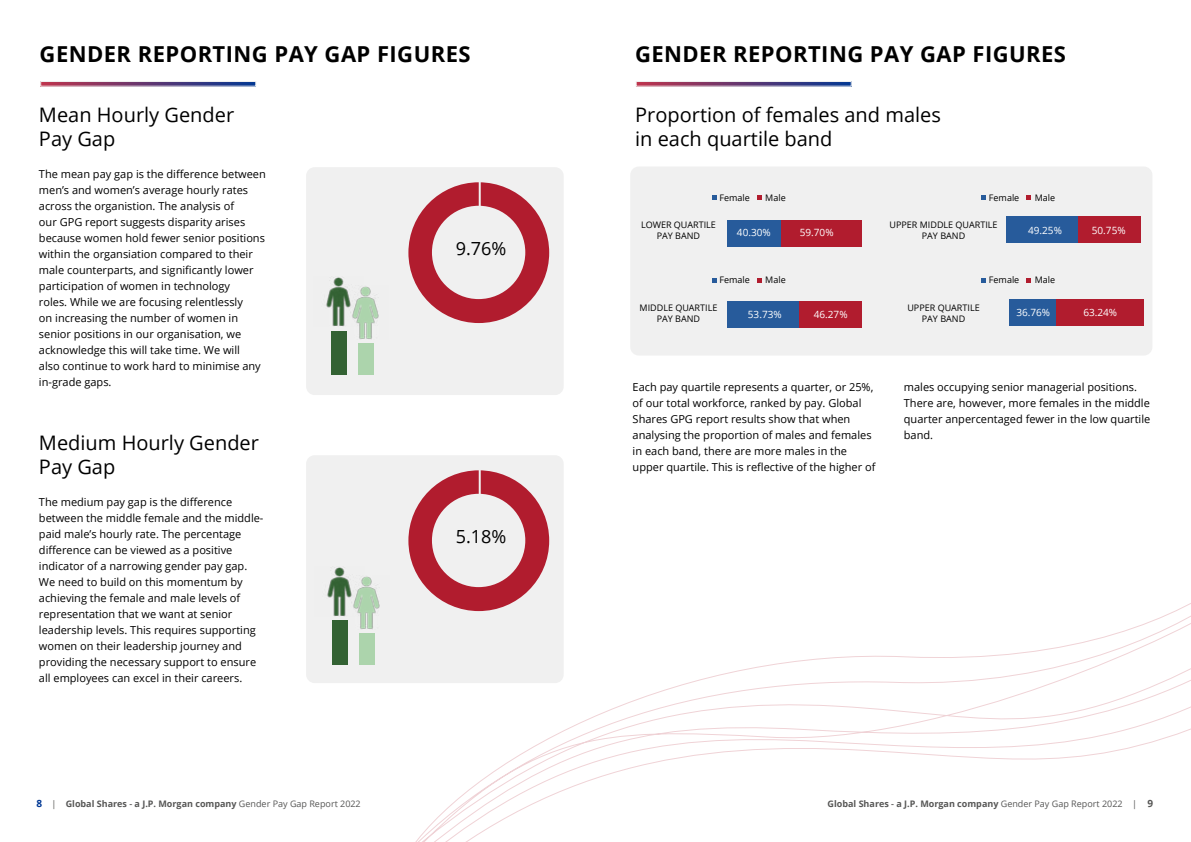
<style>
.page{position:relative;width:1191px;height:842px;background:#fff}
.page>*{position:absolute;margin:0;border:0;box-sizing:border-box;transform-origin:0 0}
.t1{font:700 22px "Open Sans";letter-spacing:.02em;color:#000}
.t2{font:20px/24px "Open Sans";color:#000}
.t3{font:18.1px "Open Sans";color:#000}
.t4{font:11px/16px "Open Sans";color:#000}
.t5{font:10px "Open Sans";color:#fff}
.t6{font:700 10px "Open Sans";color:#003894}
.t7{font:9px/10.8px "Open Sans";color:#000;text-align:center}
.t8{font:700 9px "Open Sans";color:#575756}
.s1{font-weight:400}
.s2{font-weight:600}
.s3{font-size:10px}
</style>
<div class="page">
<svg style="left:415px;top:576px;width:776px;height:266px"></svg>
<div style="left:630px;top:167px;width:522px;height:189px;background:#f0f0f0;border-radius:9px"></div>
<div style="left:726px;top:220px;width:135px;height:27px;background:#275b9b"></div>
<div style="left:1009px;top:299px;width:135px;height:27px;background:#275b9b"></div>
<div style="left:1006px;top:217px;width:134px;height:26px;background:#275b9b"></div>
<div style="left:726px;top:301px;width:135px;height:27px;background:#275b9b"></div>
<div style="left:798px;top:301px;width:63px;height:27px;background:#b11c2e"></div>
<div style="left:1056px;top:299px;width:88px;height:27px;background:#b11c2e"></div>
<div style="left:1078px;top:217px;width:62px;height:26px;background:#b11c2e"></div>
<div style="left:780px;top:220px;width:81px;height:27px;background:#b11c2e"></div>
<div style="left:306px;top:167px;width:257px;height:228px;background:#f0f0f0;border-radius:9px"></div>
<svg style="left:408px;top:182px;width:141px;height:141px"></svg>
<hr style="left:479px;top:179px;width:2px;height:36px;background:#f0f0f0">
<div style="left:331px;top:331px;width:15px;height:43px;background:#336233"></div>
<div style="left:358px;top:343px;width:15px;height:31px;background:#acd4ac"></div>
<img style="left:326px;top:277px;width:18px;height:49px">
<img style="left:338px;top:286px;width:41px;height:53px">
<div style="left:306px;top:455px;width:257px;height:228px;background:#f0f0f0;border-radius:9px"></div>
<svg style="left:408px;top:470px;width:141px;height:141px"></svg>
<hr style="left:479px;top:467px;width:2px;height:36px;background:#f0f0f0">
<div style="left:332px;top:620px;width:15px;height:44px;background:#336233"></div>
<div style="left:359px;top:633px;width:15px;height:31px;background:#acd4ac"></div>
<img style="left:327px;top:567px;width:18px;height:49px">
<img style="left:340px;top:575px;width:40px;height:54px">
<svg style="left:637px;top:83px;width:212px;height:2px"></svg>
<div style="left:635px;top:81px;width:216px;height:6px;border:1px solid #f0f0f0"></div>
<svg style="left:42px;top:83px;width:212px;height:2px"></svg>
<div style="left:40px;top:81px;width:216px;height:6px;border:1px solid #f0f0f0"></div>
<svg style="left:712px;top:195px;width:4px;height:5px"></svg>
<svg style="left:757px;top:195px;width:5px;height:5px"></svg>
<svg style="left:712px;top:278px;width:4px;height:5px"></svg>
<svg style="left:757px;top:278px;width:5px;height:5px"></svg>
<svg style="left:981px;top:278px;width:4px;height:5px"></svg>
<svg style="left:1026px;top:278px;width:5px;height:5px"></svg>
<svg style="left:981px;top:195px;width:4px;height:5px"></svg>
<svg style="left:1026px;top:195px;width:5px;height:5px"></svg>
<h1 class="t1" style="left:40px;top:39px;width:432px">GENDER REPORTING PAY GAP FIGURES</h1>
<h1 class="t1" style="left:635px;top:39px;width:432px">GENDER REPORTING PAY GAP FIGURES</h1>
<h2 class="t2" style="left:39px;top:103px;width:197px">Mean Hourly Gender<br>Pay Gap</h2>
<p class="t4" style="left:39px;top:166px;width:228px">The mean pay gap is the difference between men’s and women’s average hourly rates across the organistion. The analysis of<br>our GPG report suggests disparity arises because women hold fewer senior positions within the organsiation compared to their male counterparts, and significantly lower participation of women in technology<br>roles. While we are focusing relentlessly<br>on increasing the number of women in senior positions in our organisation, we acknowledge this will take time. We will<br>also continue to work hard to minimise any in‑grade gaps.</p>
<h2 class="t2" style="left:39px;top:431px;width:221px">Medium Hourly Gender<br>Pay Gap</h2>
<p class="t4" style="left:39px;top:494px;width:226px">The medium pay gap is the difference between the middle female and the middle&shy;paid male’s hourly rate. The percentage difference can be viewed as a positive indicator of a narrowing gender pay gap.<br>We need to build on this momentum by achieving the female and male levels of representation that we want at senior leadership levels. This requires supporting women on their leadership journey and providing the necessary support to ensure all employees can excel in their careers.</p>
<h3 class="t3" style="left:456px;top:236px;width:52px">9.76%</h3>
<h3 class="t3" style="left:456px;top:524px;width:52px">5.18%</h3>
<h2 class="t2" style="left:635px;top:103px;width:307px">Proportion of females and males in each quartile band</h2>
<p class="t7" style="left:719px;top:192px;width:32px">Female</p>
<p class="t7" style="left:765px;top:192px;width:22px">Male</p>
<p class="t7" style="left:989px;top:192px;width:32px">Female</p>
<p class="t7" style="left:1034px;top:192px;width:22px">Male</p>
<p class="t7" style="left:641px;top:219px;width:76px">LOWER QUARTILE<br>PAY BAND</p>
<p class="t7" style="left:889px;top:219px;width:110px">UPPER MIDDLE QUARTILE<br>PAY BAND</p>
<p class="t5" style="left:799px;top:225px;width:35px">59.70%</p>
<p class="t5" style="left:1091px;top:224px;width:35px">50.75%</p>
<p class="t5" style="left:737px;top:225px;width:35px">40.30%</p>
<p class="t5" style="left:1028px;top:224px;width:35px">49.25%</p>
<p class="t7" style="left:719px;top:274px;width:32px">Female</p>
<p class="t7" style="left:765px;top:274px;width:22px">Male</p>
<p class="t7" style="left:989px;top:274px;width:32px">Female</p>
<p class="t7" style="left:1034px;top:274px;width:22px">Male</p>
<p class="t7" style="left:639px;top:302px;width:79px">MIDDLE QUARTILE<br>PAY BAND</p>
<p class="t7" style="left:907px;top:302px;width:74px">UPPER QUARTILE<br>PAY BAND</p>
<p class="t5" style="left:748px;top:307px;width:35px">53.73%</p>
<p class="t5" style="left:1016px;top:305px;width:35px">36.76%</p>
<p class="t5" style="left:814px;top:307px;width:35px">46.27%</p>
<p class="t5" style="left:1083px;top:305px;width:35px">63.24%</p>
<p class="t4" style="left:632px;top:379px;width:244px">Each pay quartile represents a quarter, or 25%, of our total workforce, ranked by pay. Global Shares GPG report results show that when analysing the proportion of males and females in each band, there are more males in the upper quartile. This is reflective of the higher of</p>
<p class="t4" style="left:904px;top:379px;width:248px">males occupying senior managerial positions.<br>There are, however, more females in the middle quarter anpercentaged fewer in the low quartile band.</p>
<p class="t6" style="left:36px;top:796px;width:7px">8</p>
<p class="t8" style="left:51px;top:798px;width:311px"><span class="s1">|</span> Global Shares <span class="s2">-</span> a J.P. Morgan company <span class="s1">Gender Pay Gap Report 2022</span></p>
<p class="t8" style="left:827px;top:798px;width:327px">Global Shares <span class="s2">-</span> a J.P. Morgan company <span class="s1">Gender Pay Gap Report 2022 |</span> <span class="s3">9</span></p>
</div>
